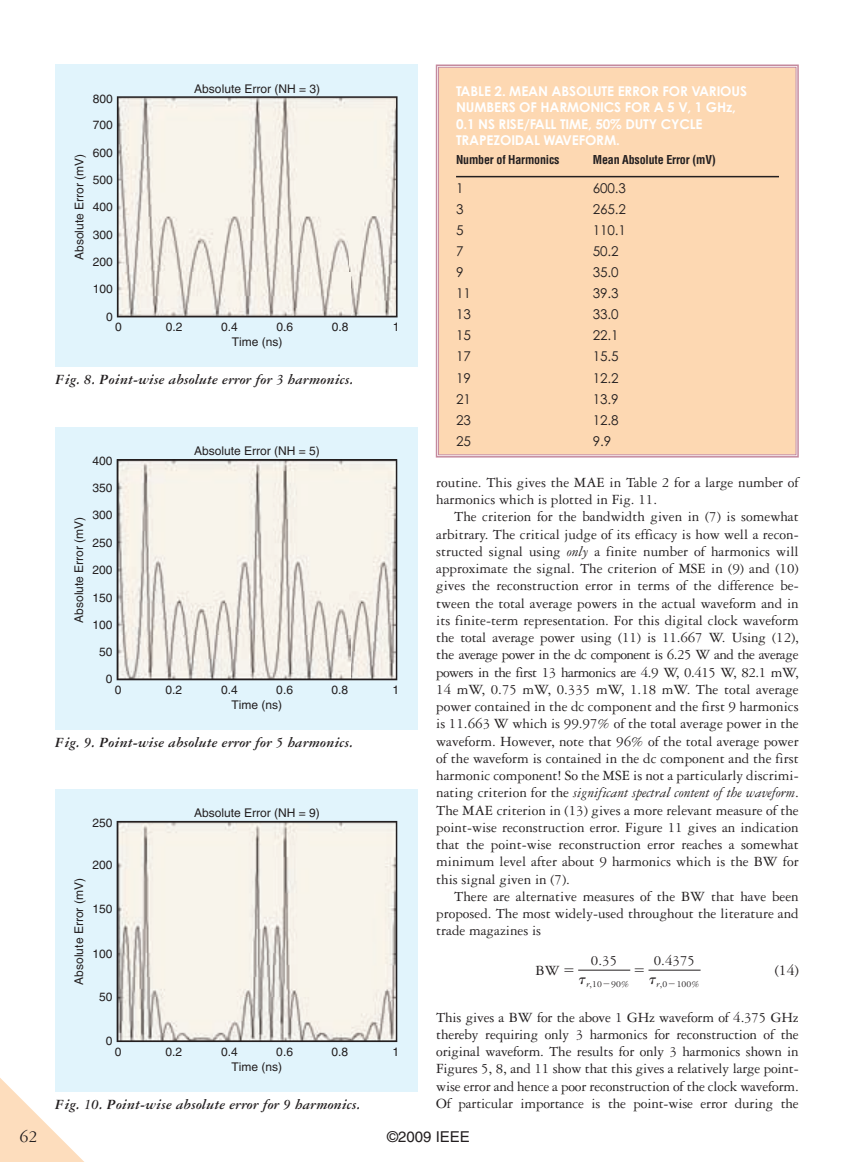
<style>
.page{position:relative;width:851px;height:1162px;background:#fff}
.page>*{position:absolute;margin:0;border:0;box-sizing:border-box;transform-origin:0 0}
.t1{font:18px "Garamond Three";color:#231f20}
.t2{font:15.75px "Garamond Three";color:#231f20}
.t3{font:15px/17.2px "Garamond Three";color:#231f20;text-align:justify}
.t4{font:italic 700 15px "Garamond Three";color:#231f20}
.t5{font:15px "Helvetica";color:#231f20}
.t6{font:15px "WWDOC01";color:#231f20}
.t7{font:700 13.5px/16.5px "Century Gothic";letter-spacing:-.01em;color:#fff}
.t8{font:13.5px "Century Gothic";letter-spacing:-.01em;color:#231f20}
.t9{font:12px/14.9px "Helvetica";color:#231f20}
.t10{font:700 condensed 12px "Helvetica";letter-spacing:-.015em;color:#231f20}
.t11{font:9.75px "Garamond Three";color:#231f20}
.s1{font-style:italic}
.s2{font-family:"WWDOC01"}
</style>
<div class="page">
<svg style="left:0;top:1078px;width:99px;height:84px"></svg>
<hr style="left:578px;top:970px;width:52px;height:1px;background:#231f20">
<hr style="left:648px;top:970px;width:52px;height:1px;background:#231f20">
<div style="left:435px;top:64px;width:364px;height:394px;background:#fdd8b2"></div>
<div style="left:438px;top:67px;width:357px;height:388px;border:1px solid #c58a9d"></div>
<hr style="left:456px;top:176px;width:322px;height:1px;background:#231f20">
<div style="left:55px;top:427px;width:363px;height:302px;background:#e1f4fc"></div>
<svg style="left:117px;top:459px;width:280px;height:221px;background:#e4e0d9"></svg>
<div style="left:55px;top:789px;width:363px;height:302px;background:#e1f4fc"></div>
<svg style="left:117px;top:821px;width:280px;height:221px;background:#e7e2db"></svg>
<div style="left:55px;top:64px;width:363px;height:303px;background:#e1f4fc"></div>
<svg style="left:117px;top:96px;width:280px;height:221px;background:#e7e3db"></svg>
<p class="t9" style="left:93px;top:92px;width:22px">800</p>
<p class="t9" style="left:93px;top:119px;width:22px">700</p>
<p class="t9" style="left:93px;top:146px;width:22px">600</p>
<p class="t9" style="left:93px;top:174px;width:22px">500</p>
<p class="t9" style="left:93px;top:201px;width:22px">400</p>
<p class="t9" style="left:93px;top:228px;width:22px">300</p>
<p class="t9" style="left:93px;top:256px;width:22px">200</p>
<p class="t9" style="left:73px;top:260px;width:108px;rotate:-90deg">Absolute Error (mV)</p>
<p class="t9" style="left:93px;top:283px;width:22px">100</p>
<p class="t9" style="left:106px;top:310px;width:8px">0</p>
<p class="t9" style="left:194px;top:82px;width:127px">Absolute Error (NH = 3)</p>
<p class="t9" style="left:115px;top:321px;width:8px">0</p>
<p class="t9" style="left:166px;top:321px;width:18px">0.2</p>
<p class="t9" style="left:221px;top:321px;width:18px">0.4</p>
<p class="t9" style="left:232px;top:321px;width:63px;text-indent:45px">0.6<br>Time (ns)</p>
<p class="t9" style="left:331px;top:321px;width:18px">0.8</p>
<p class="t9" style="left:392px;top:321px;width:8px">1</p>
<p class="t4" style="left:55px;top:374px;width:299px">Fig. 8. Point-wise absolute error for 3 harmonics.</p>
<p class="t9" style="left:93px;top:455px;width:22px">400</p>
<p class="t9" style="left:93px;top:481px;width:22px">350</p>
<p class="t9" style="left:93px;top:509px;width:22px">300</p>
<p class="t9" style="left:93px;top:536px;width:22px">250</p>
<p class="t9" style="left:93px;top:564px;width:22px">200</p>
<p class="t9" style="left:93px;top:591px;width:22px">150</p>
<p class="t9" style="left:93px;top:618px;width:22px">100</p>
<p class="t9" style="left:73px;top:623px;width:108px;rotate:-90deg">Absolute Error (mV)</p>
<p class="t9" style="left:99px;top:645px;width:15px">50</p>
<p class="t9" style="left:106px;top:673px;width:8px">0</p>
<p class="t9" style="left:194px;top:445px;width:127px">Absolute Error (NH = 5)</p>
<p class="t9" style="left:115px;top:684px;width:8px">0</p>
<p class="t9" style="left:165px;top:684px;width:18px">0.2</p>
<p class="t9" style="left:221px;top:684px;width:18px">0.4</p>
<p class="t9" style="left:231px;top:684px;width:63px;text-indent:45px">0.6<br>Time (ns)</p>
<p class="t9" style="left:331px;top:684px;width:18px">0.8</p>
<p class="t9" style="left:392px;top:684px;width:8px">1</p>
<p class="t4" style="left:55px;top:737px;width:299px">Fig. 9. Point-wise absolute error for 5 harmonics.</p>
<p class="t9" style="left:93px;top:816px;width:22px">250</p>
<p class="t9" style="left:93px;top:858px;width:22px">200</p>
<p class="t9" style="left:93px;top:902px;width:22px">150</p>
<p class="t9" style="left:93px;top:947px;width:22px">100</p>
<p class="t9" style="left:99px;top:990px;width:15px">50</p>
<p class="t9" style="left:73px;top:984px;width:108px;rotate:-90deg">Absolute Error (mV)</p>
<p class="t9" style="left:106px;top:1034px;width:8px">0</p>
<p class="t9" style="left:194px;top:806px;width:127px">Absolute Error (NH = 9)</p>
<p class="t9" style="left:115px;top:1045px;width:8px">0</p>
<p class="t9" style="left:165px;top:1045px;width:18px">0.2</p>
<p class="t9" style="left:221px;top:1045px;width:18px">0.4</p>
<p class="t9" style="left:231px;top:1045px;width:63px;text-indent:45px">0.6<br>Time (ns)</p>
<p class="t9" style="left:331px;top:1045px;width:18px">0.8</p>
<p class="t9" style="left:392px;top:1045px;width:8px">1</p>
<p class="t4" style="left:55px;top:1098px;width:307px">Fig. 10. Point-wise absolute error for 9 harmonics.</p>
<p class="t7" style="left:456px;top:84px;width:292px">TABLE 2. MEAN ABSOLUTE ERROR FOR VARIOUS NUMBERS OF HARMONICS FOR A 5 V, 1 GHz, 0.1 NS RISE/FALL TIME, 50% DUTY CYCLE TRAPEZOIDAL WAVEFORM.</p>
<p class="t10" style="left:456px;top:155px;width:105px">Number of Harmonics</p>
<p class="t10" style="left:592px;top:155px;width:124px">Mean Absolute Error (mV)</p>
<p class="t8" style="left:456px;top:183px;width:9px">1</p>
<p class="t8" style="left:592px;top:183px;width:35px">600.3</p>
<p class="t8" style="left:456px;top:204px;width:9px">3</p>
<p class="t8" style="left:592px;top:204px;width:35px">265.2</p>
<p class="t8" style="left:456px;top:225px;width:9px">5</p>
<p class="t8" style="left:592px;top:225px;width:35px">110.1</p>
<p class="t8" style="left:456px;top:246px;width:9px">7</p>
<p class="t8" style="left:592px;top:246px;width:27px">50.2</p>
<p class="t8" style="left:456px;top:267px;width:9px">9</p>
<p class="t8" style="left:592px;top:267px;width:27px">35.0</p>
<p class="t8" style="left:456px;top:288px;width:16px">11</p>
<p class="t8" style="left:592px;top:288px;width:27px">39.3</p>
<p class="t8" style="left:456px;top:309px;width:16px">13</p>
<p class="t8" style="left:592px;top:309px;width:27px">33.0</p>
<p class="t8" style="left:456px;top:330px;width:16px">15</p>
<p class="t8" style="left:592px;top:330px;width:27px">22.1</p>
<p class="t8" style="left:456px;top:351px;width:16px">17</p>
<p class="t8" style="left:592px;top:351px;width:27px">15.5</p>
<p class="t8" style="left:456px;top:372px;width:16px">19</p>
<p class="t8" style="left:592px;top:372px;width:27px">12.2</p>
<p class="t8" style="left:456px;top:393px;width:16px">21</p>
<p class="t8" style="left:592px;top:393px;width:27px">13.9</p>
<p class="t8" style="left:456px;top:414px;width:16px">23</p>
<p class="t8" style="left:592px;top:414px;width:27px">12.8</p>
<p class="t8" style="left:456px;top:435px;width:16px">25</p>
<p class="t8" style="left:592px;top:435px;width:20px">9.9</p>
<p class="t3" style="left:436px;top:475px;width:364px">routine. This gives the MAE in Table 2 for a large number of harmonics which is plotted in Fig. 11.</p>
<p class="t3" style="left:436px;top:509px;width:364px;text-indent:18px">The criterion for the bandwidth given in (7) is somewhat arbitrary. The critical judge of its efficacy is how well a recon&shy;structed signal using <span class="s1">only</span> a finite number of harmonics will approximate the signal. The criterion of MSE in (9) and (10) gives the reconstruction error in terms of the difference be&shy;tween the total average powers in the actual waveform and in its finite-term representation. For this digital clock waveform the total average power using (11) is 11.667 W. Using (12), the average power in the dc component is 6.25 W and the average powers in the first 13 harmonics are 4.9 W, 0.415 W, 82.1 mW, 14 mW, 0.75 mW, 0.335 mW, 1.18 mW. The total average power contained in the dc component and the first 9 harmonics is 11.663 W which is 99.97% of the total average power in the waveform. However, note that 96% of the total average power of the waveform is contained in the dc component and the first harmonic component! So the MSE is not a particularly discrimi&shy;nating criterion for the <span class="s1">significant spectral content of the waveform</span>.<br>The MAE criterion in (13) gives a more relevant measure of the point-wise reconstruction error. Figure 11 gives an indication that the point-wise reconstruction error reaches a somewhat minimum level after about 9 harmonics which is the BW for this signal given in (7).</p>
<p class="t3" style="left:436px;top:889px;width:364px;text-indent:18px">There are alternative measures of the BW that have been proposed. The most widely-used throughout the literature and trade magazines is</p>
<p class="t3" style="left:535px;top:963px;width:41px">BW<span class="s2">5</span></p>
<p class="t3" style="left:653px;top:952px;width:43px">0.4375</p>
<p class="t11" style="left:649px;top:981px;width:52px"><sup>t</sup><span class="s1">r</span>,0<span class="s2">2</span>100%</p>
<p class="t3" style="left:590px;top:952px;width:28px">0.35</p>
<p class="t11" style="left:578px;top:981px;width:52px"><sup>t</sup><span class="s1">r</span>,10<span class="s2">2</span>90%</p>
<p class="t2" style="left:774px;top:965px;width:26px">(14)</p>
<p class="t3" style="left:436px;top:1009px;width:364px">This gives a BW for the above 1 GHz waveform of 4.375 GHz thereby requiring only 3 harmonics for reconstruction of the original waveform. The results for only 3 harmonics shown in Figures 5, 8, and 11 show that this gives a relatively large point&shy;wise error and hence a poor reconstruction of the clock waveform.<br>Of particular importance is the point-wise error during the</p>
<p class="t6" style="left:632px;top:963px;width:14px">5</p>
<p class="t1" style="left:20px;top:1130px;width:20px">62</p>
<p class="t5" style="left:387px;top:1131px;width:84px">©2009 IEEE</p>
</div>
